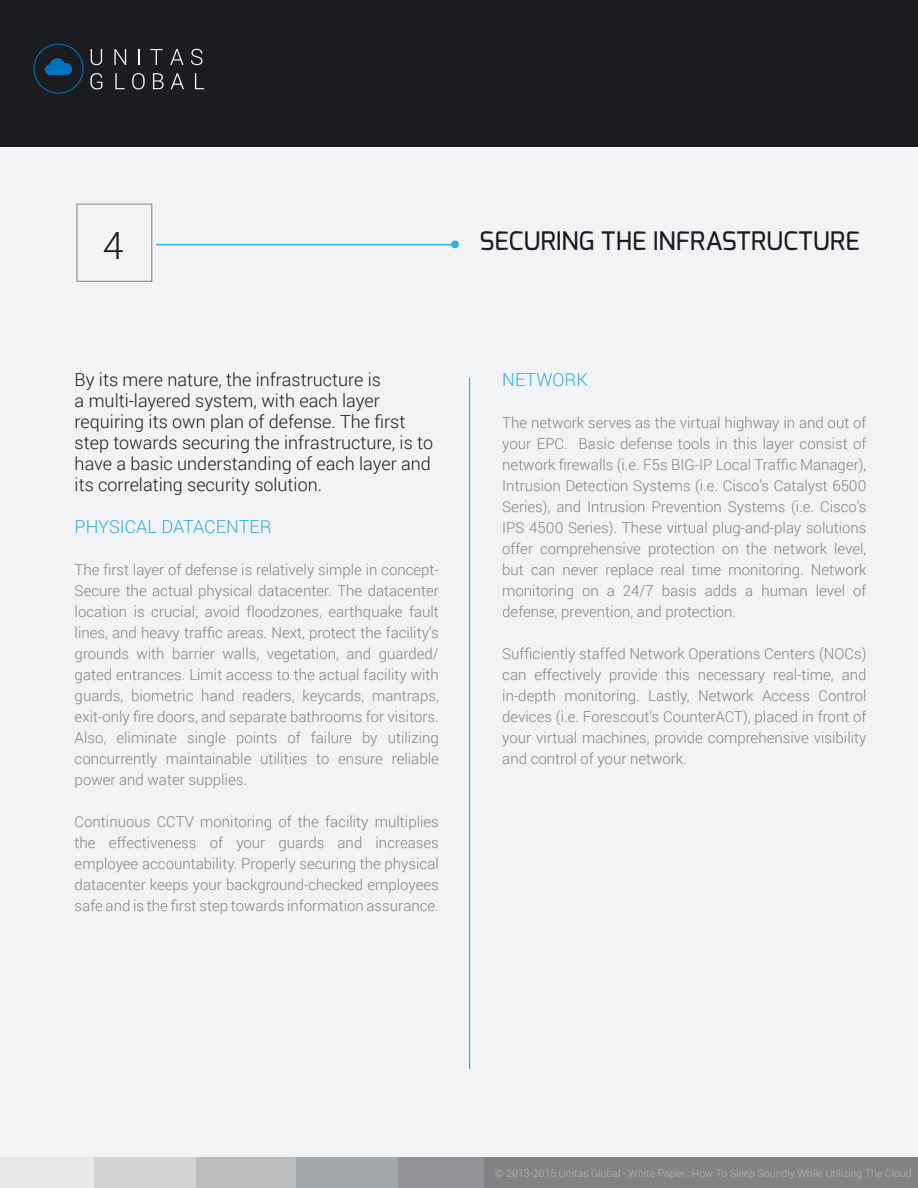
<style>
.page{position:relative;width:918px;height:1188px;background:#f2f3f4}
.page>*{position:absolute;margin:0;border:0;box-sizing:border-box;transform-origin:0 0}
.t1{font:300 37.5px "Roboto";color:#1b1c1f}
.t2{font:500 25.5px "Exo";color:#1b1c1f}
.t3{font:300 18px/21px "Roboto";color:#1b1c1f}
.t4{font:300 18px "Roboto";color:#2daee3}
.t5{font:300 15px/21px "Roboto";color:#808284;text-align:justify}
.t6{font:300 10.5px "Roboto";color:#bdb8ad}
</style>
<div class="page">
<div style="left:0;top:1158px;width:94px;height:30px;background:#e8e8e9"></div>
<div style="left:195px;top:1158px;width:102px;height:30px;background:#babcbe"></div>
<div style="left:94px;top:1158px;width:101px;height:30px;background:#d1d2d3"></div>
<div style="left:297px;top:1158px;width:101px;height:30px;background:#a5a8ab"></div>
<div style="left:398px;top:1158px;width:101px;height:30px;background:#929497"></div>
<div style="left:485px;top:1158px;width:433px;height:30px;background:#808284"></div>
<div style="left:0;top:0;width:918px;height:147px;background:#1b1c1f"></div>
<svg style="left:91px;top:49px;width:11px;height:16px"></svg>
<svg style="left:114px;top:49px;width:12px;height:16px"></svg>
<svg style="left:138px;top:49px;width:2px;height:16px"></svg>
<svg style="left:150px;top:49px;width:12px;height:16px"></svg>
<svg style="left:170px;top:49px;width:14px;height:16px"></svg>
<svg style="left:191px;top:49px;width:11px;height:16px"></svg>
<svg style="left:90px;top:73px;width:12px;height:16px"></svg>
<svg style="left:115px;top:73px;width:10px;height:16px"></svg>
<svg style="left:132px;top:73px;width:13px;height:16px"></svg>
<svg style="left:153px;top:73px;width:11px;height:16px"></svg>
<svg style="left:171px;top:73px;width:13px;height:16px"></svg>
<svg style="left:195px;top:73px;width:9px;height:16px"></svg>
<div style="left:33px;top:44px;width:51px;height:50px;border:1px solid #0072bc;border-radius:50%"></div>
<svg style="left:45px;top:58px;width:27px;height:17px"></svg>
<hr style="left:469px;top:378px;width:1px;height:691px;background:#2daee3">
<hr style="left:156px;top:244px;width:295px;height:1px;background:#2daee3">
<div style="left:451px;top:240px;width:8px;height:8px;background:#2daee3;border-radius:50%"></div>
<div style="left:77px;top:204px;width:75px;height:77px;border:1px solid #808284"></div>
<p class="t1" style="left:103px;top:219px;width:22px">4</p>
<p class="t2" style="left:480px;top:224px;width:382px">SECURING THE INFRASTRUCTURE</p>
<p class="t3" style="left:75px;top:369px;width:360px">By its mere nature, the infrastructure is<br>a multi-layered system, with each layer requiring its own plan of defense. The first step towards securing the infrastructure, is to have a basic understanding of each layer and its correlating security solution.</p>
<p class="t4" style="left:75px;top:514px;width:198px">PHYSICAL DATACENTER</p>
<p class="t5" style="left:75px;top:559px;width:366px">The first layer of defense is relatively simple in concept-Secure the actual physical datacenter. The datacenter location is crucial; avoid floodzones, earthquake fault lines, and heavy traffic areas. Next, protect the facility’s grounds with barrier walls, vegetation, and guarded/ gated entrances. Limit access to the actual facility with guards, biometric hand readers, keycards, mantraps, exit-only fire doors, and separate bathrooms for visitors.<br>Also, eliminate single points of failure by utilizing concurrently maintainable utilities to ensure reliable power and water supplies.</p>
<p class="t5" style="left:75px;top:811px;width:366px">Continuous CCTV monitoring of the facility multiplies the effectiveness of your guards and increases employee accountability. Properly securing the physical datacenter keeps your background-checked employees safe and is the first step towards information assurance.</p>
<p class="t4" style="left:502px;top:367px;width:87px">NETWORK</p>
<p class="t5" style="left:502px;top:412px;width:366px">The network serves as the virtual highway in and out of your EPC. Basic defense tools in this layer consist of network firewalls (i.e. F5s BIG-IP Local Traffic Manager), Intrusion Detection Systems (i.e. Cisco’s Catalyst 6500<br>Series), and Intrusion Prevention Systems (i.e. Cisco’s IPS 4500 Series). These virtual plug-and-play solutions offer comprehensive protection on the network level, but can never replace real time monitoring. Network monitoring on a 24/7 basis adds a human level of defense, prevention, and protection.</p>
<p class="t5" style="left:502px;top:643px;width:366px">Sufficiently staffed Network Operations Centers (NOCs) can effectively provide this necessary real-time, and in-depth monitoring. Lastly, Network Access Control devices (i.e. Forescout’s CounterACT), placed in front of your virtual machines, provide comprehensive visibility and control of your network.</p>
<p class="t6" style="left:495px;top:1165px;width:418px">© 2013-2015 Unitas Global - White Paper : How To Sleep Soundly While Utilizing The Cloud</p>
</div>
